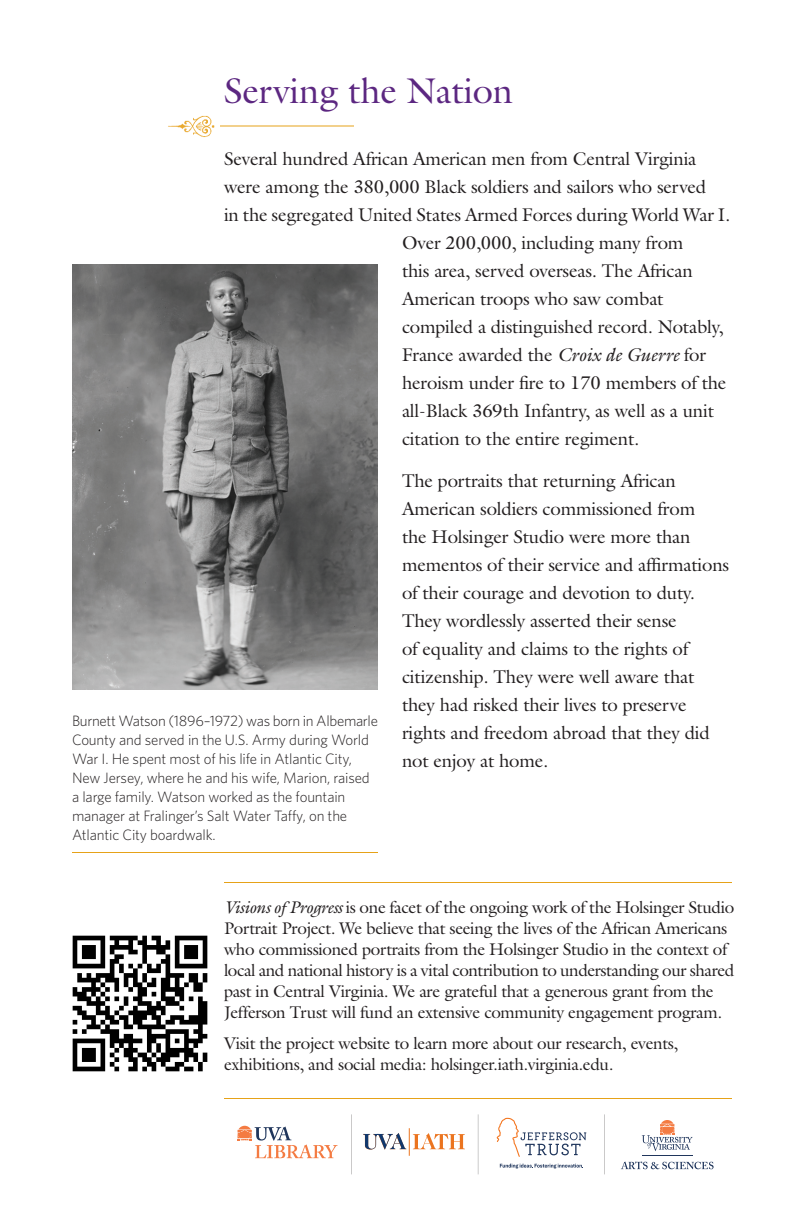
<style>
.page{position:relative;width:792px;height:1224px;background:#fff}
.page>*{position:absolute;margin:0;border:0;box-sizing:border-box;transform-origin:0 0}
.t1{font:36px "Galliard";letter-spacing:-.005em;color:#5c2781}
.t2{font:18.4px/28px "Galliard";letter-spacing:-.01em;color:#231f20}
.t3{font:17px/21px "Galliard";letter-spacing:-.02em;color:#231f20}
.t4{font:300 15px/19px "Whitney";letter-spacing:-.01em;color:#231f20}
.s1{font-style:italic}
</style>
<div class="page">
<img style="left:72px;top:264px;width:306px;height:426px">
<svg style="left:238px;top:1126px;width:100px;height:32px"></svg>
<hr style="left:478px;top:1114px;width:1px;height:60px;background:#231f20">
<hr style="left:351px;top:1114px;width:1px;height:60px;background:#231f20">
<hr style="left:604px;top:1114px;width:1px;height:60px;background:#231f20">
<hr style="left:642px;top:1156px;width:51px;height:1px;background:#20365c">
<svg style="left:642px;top:1120px;width:51px;height:31px"></svg>
<svg style="left:621px;top:1161px;width:93px;height:8px"></svg>
<hr style="left:224px;top:1098px;width:508px;height:1px;background:#e6a218">
<hr style="left:216px;top:126px;width:138px;height:1px;background:#e6a218">
<img style="left:168px;top:115px;width:52px;height:23px">
<hr style="left:72px;top:852px;width:306px;height:1px;background:#e6a218">
<hr style="left:224px;top:882px;width:508px;height:1px;background:#e6a218">
<svg style="left:496px;top:1118px;width:90px;height:39px"></svg>
<svg style="left:500px;top:1164px;width:83px;height:4px"></svg>
<svg style="left:363px;top:1128px;width:102px;height:28px"></svg>
<img style="left:72px;top:935px;width:136px;height:137px">
<p class="t1" style="left:224px;top:69px;width:291px">Serving the Nation</p>
<p class="t2" style="left:224px;top:144px;width:484px">Several hundred African American men from Central Virginia were among the 380,000 Black soldiers and sailors who served</p>
<p class="t2" style="left:224px;top:200px;width:508px">in the segregated United States Armed Forces during World War I.</p>
<p class="t2" style="left:402px;top:228px;width:326px">Over 200,000, including many from<br>this area, served overseas. The African American troops who saw combat compiled a distinguished record. Notably, France awarded the <span class="s1">Croix de Guerre</span> for heroism under fire to 170 members of the all-Black 369th Infantry, as well as a unit citation to the entire regiment.</p>
<p class="t2" style="left:402px;top:466px;width:329px">The portraits that returning African American soldiers commissioned from<br>the Holsinger Studio were more than mementos of their service and affirmations of their courage and devotion to duty.<br>They wordlessly asserted their sense<br>of equality and claims to the rights of citizenship. They were well aware that they had risked their lives to preserve rights and freedom abroad that they did not enjoy at home.</p>
<p class="t4" style="left:72px;top:711px;width:307px">Burnett Watson (1896–1972) was born in Albemarle</p>
<p class="t4" style="left:72px;top:730px;width:299px">County and served in the U.S. Army during World War I. He spent most of his life in Atlantic City, New Jersey, where he and his wife, Marion, raised a large family. Watson worked as the fountain manager at Fralinger’s Salt Water Taffy, on the Atlantic City boardwalk.</p>
<p class="t3" style="left:224px;top:897px;width:512px"><span class="s1">Visions of Progress</span> is one facet of the ongoing work of the Holsinger Studio</p>
<p class="t3" style="left:224px;top:918px;width:505px">Portrait Project. We believe that seeing the lives of the African Americans who commissioned portraits from the Holsinger Studio in the context of</p>
<p class="t3" style="left:224px;top:960px;width:512px">local and national history is a vital contribution to understanding our shared</p>
<p class="t3" style="left:224px;top:981px;width:500px">past in Central Virginia. We are grateful that a generous grant from the<br>Jefferson Trust will fund an extensive community engagement program.</p>
<p class="t3" style="left:224px;top:1033px;width:456px">Visit the project website to learn more about our research, events, exhibitions, and social media: holsinger.iath.virginia.edu.</p>
</div>
